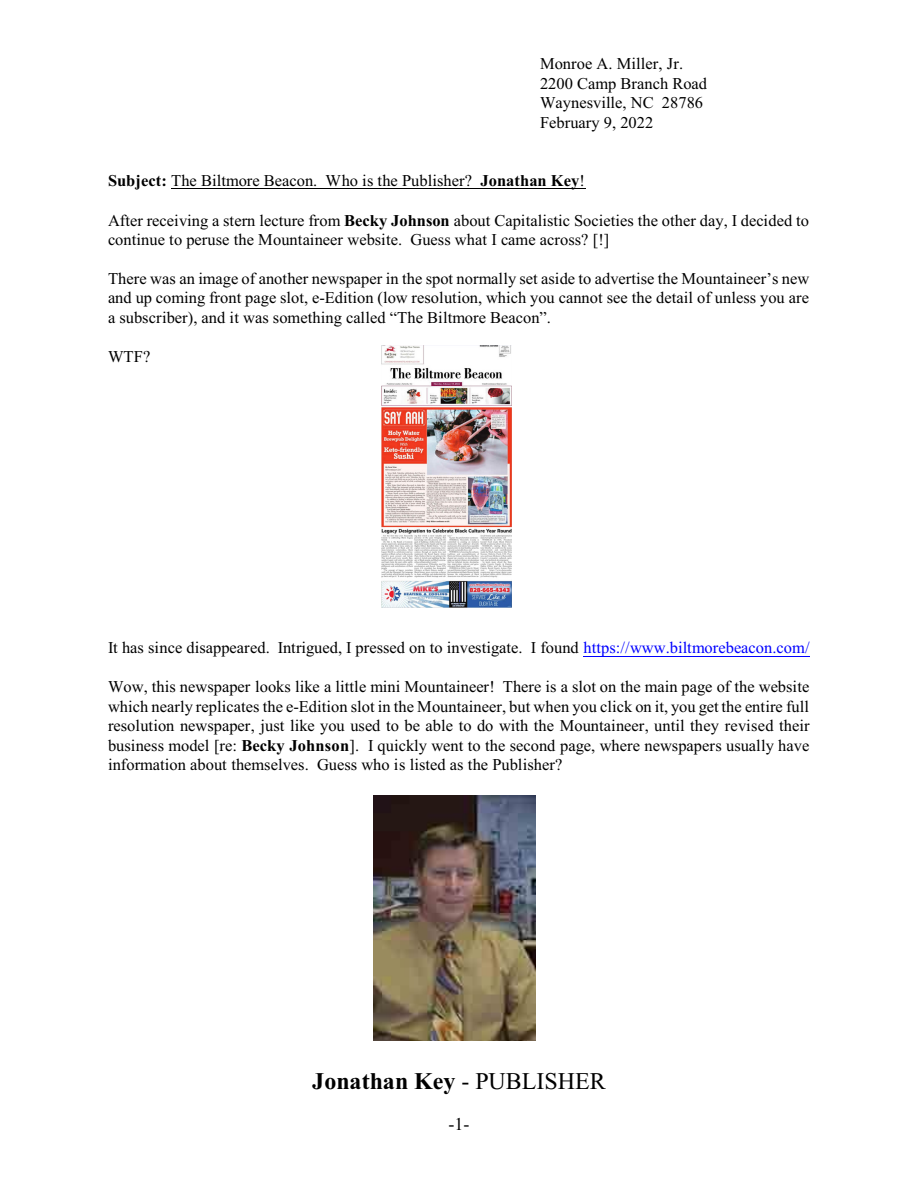
<style>
.page{position:relative;width:918px;height:1188px;background:#fff}
.page>*{position:absolute;margin:0;border:0;box-sizing:border-box;transform-origin:0 0}
.t1{font:700 24px "Times New Roman";color:#000}
.t2{font:18px "Times New Roman";color:#000}
.t3{font:16.5px/19.5px "Times New Roman";color:#000}
.s1{font-weight:700}
.s2{color:#00f}
.s3{font-weight:400}
</style>
<div class="page">
<img style="left:381px;top:346px;width:130px;height:261px">
<img style="left:373px;top:796px;width:162px;height:244px">
<hr style="left:171px;top:189px;width:414px;height:1px;background:#000">
<hr style="left:584px;top:656px;width:226px;height:1px;background:#00f">
<p class="t3" style="left:540px;top:56px;width:169px">Monroe A. Miller, Jr.<br>2200 Camp Branch Road<br>Waynesville, NC 28786<br>February 9, 2022</p>
<p class="t3" style="left:108px;top:173px;width:479px"><span class="s1">Subject:</span> The Biltmore Beacon. Who is the Publisher? <span class="s1">Jonathan Key</span>!</p>
<p class="t3" style="left:108px;top:212px;width:703px">After receiving a stern lecture from <span class="s1">Becky Johnson</span> about Capitalistic Societies the other day, I decided to continue to peruse the Mountaineer website. Guess what I came across? [!]</p>
<p class="t3" style="left:108px;top:270px;width:703px;text-align:justify">There was an image of another newspaper in the spot normally set aside to advertise the Mountaineer’s new and up coming front page slot, e-Edition (low resolution, which you cannot see the detail of unless you are a subscriber), and it was something called “The Biltmore Beacon”.</p>
<p class="t3" style="left:108px;top:348px;width:44px">WTF?</p>
<p class="t3" style="left:108px;top:640px;width:703px">It has since disappeared. Intrigued, I pressed on to investigate. I found <span class="s2">https://www.biltmorebeacon.com/</span></p>
<p class="t3" style="left:108px;top:679px;width:703px;text-align:justify">Wow, this newspaper looks like a little mini Mountaineer! There is a slot on the main page of the website which nearly replicates the e-Edition slot in the Mountaineer, but when you click on it, you get the entire full resolution newspaper, just like you used to be able to do with the Mountaineer, until they revised their business model [re: <span class="s1">Becky Johnson</span>]. I quickly went to the second page, where newspapers usually have information about themselves. Guess who is listed as the Publisher?</p>
<h1 class="t1" style="left:312px;top:1073px;width:295px">Jonathan Key <span class="s3">- PUBLISHER</span></h1>
<p class="t2" style="left:449px;top:1117px;width:22px">-1-</p>
</div>
